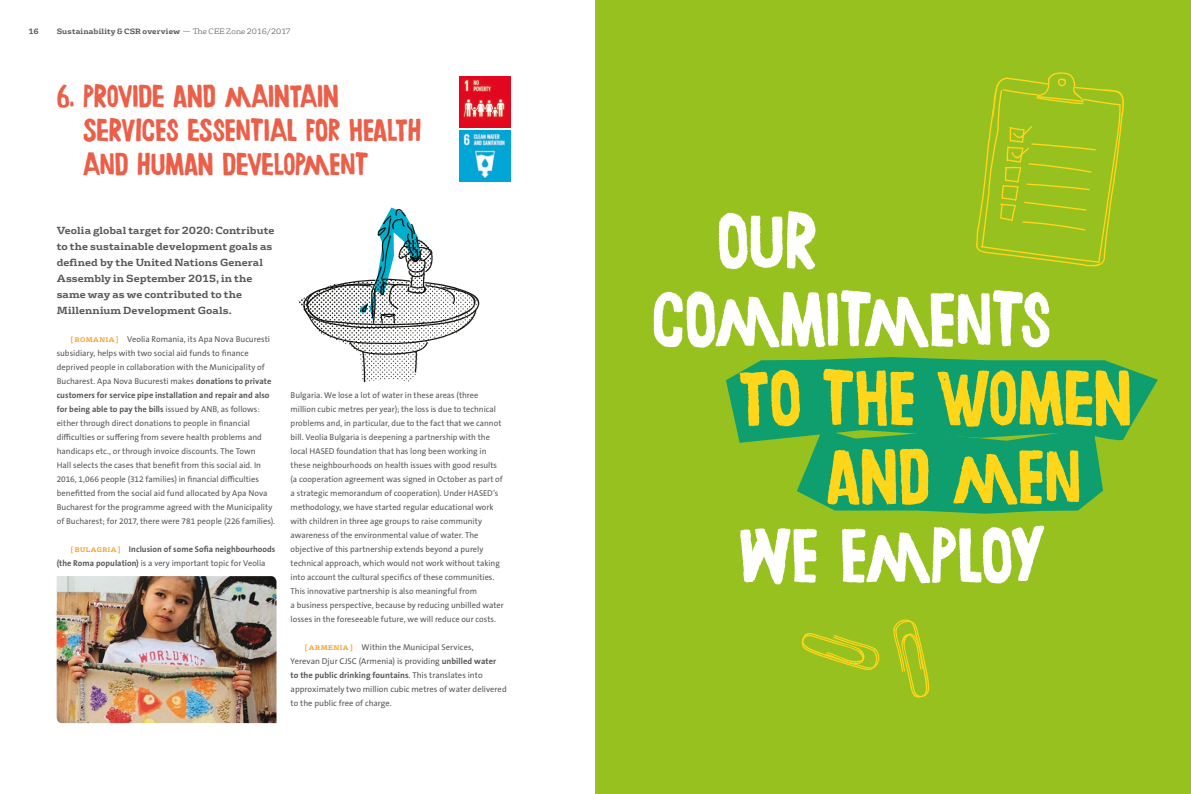
<style>
.page{position:relative;width:1191px;height:794px;background:#fff}
.page>*{position:absolute;margin:0;border:0;box-sizing:border-box;transform-origin:0 0}
.t1{font:78.6px/78.6px "Chronic";color:#fff}
.t2{font:78.6px/78.6px "Chronic";color:#ffd61a;text-align:center}
.t3{font:32px "Chronic";color:#eb5e48}
.t4{font:700 10px/16px "FS Rufus";letter-spacing:.005em;color:#575756}
.t5{font:8.5px/14px "The Sans Veolia W5 Pla";color:#575756}
.t6{font:8.5px/14px "The Sans Veolia W7 Bld";letter-spacing:.005em;color:#575756}
.t7{font:700 7.5px "FS Rufus";letter-spacing:.02em;color:#575756}
.s1{font-weight:300}
.s2{font-family:"FS Rufus";font-weight:700;font-size:6.5px;color:#f59e25}
.s3{font-family:"The Sans Veolia W7 Bld"}
.s4{font-family:"The Sans Veolia W5 Pla"}
</style>
<div class="page">
<div style="left:595px;top:0;width:596px;height:794px;background:#96c11f"></div>
<img style="left:459px;top:77px;width:51px;height:51px">
<img style="left:459px;top:130px;width:51px;height:51px">
<img style="left:57px;top:576px;width:219px;height:147px">
<svg style="left:726px;top:357px;width:431px;height:157px"></svg>
<svg style="left:301px;top:207px;width:179px;height:175px"></svg>
<svg style="left:976px;top:72px;width:148px;height:195px"></svg>
<svg style="left:801px;top:633px;width:79px;height:38px"></svg>
<svg style="left:893px;top:619px;width:36px;height:79px"></svg>
<p class="t7" style="left:28px;top:25px;width:12px">16</p>
<p class="t7" style="left:57px;top:25px;width:235px">Sustainability &amp; CSR overview <span class="s1">— The CEE Zone 2016/2017</span></p>
<h2 class="t3" style="left:57px;top:77px;width:50px">6. PROVIDE</h2>
<h2 class="t3" style="left:173px;top:77px;width:67px">AND MAINTAIN</h2>
<h2 class="t3" style="left:83px;top:111px;width:13px">SERVICES</h2>
<h2 class="t3" style="left:187px;top:111px;width:14px">ESSENTIAL</h2>
<h2 class="t3" style="left:306px;top:111px;width:56px">FOR HEALT</h2>
<h2 class="t3" style="left:408px;top:111px;width:15px">H</h2>
<h2 class="t3" style="left:83px;top:144px;width:84px">AND HUMAN</h2>
<h2 class="t3" style="left:222px;top:144px;width:15px">DEVELOPMENT</h2>
<p class="t4" style="left:57px;top:222px;width:219px">Veolia global target for 2020: Contribute to the sustainable development goals as defined by the United Nations General Assembly in September 2015, in the same way as we contributed to the Millennium Development Goals.</p>
<p class="t5" style="left:57px;top:332px;width:216px;text-indent:14px"><span class="s2">[ ROMANIA ]</span> Veolia Romania, its Apa Nova Bucuresti subsidiary, helps with two social aid funds to finance deprived people in collaboration with the Municipality of Bucharest. Apa Nova Bucuresti makes <span class="s3">donations to private</span></p>
<p class="t6" style="left:57px;top:388px;width:214px">customers for service pipe installation and repair and also for being able to pay the bills <span class="s4">issued by ANB, as follows:</span></p>
<p class="t5" style="left:57px;top:416px;width:220px">either through direct donations to people in financial difficulties or suffering from severe health problems and handicaps etc., or through invoice discounts. The Town<br>Hall selects the cases that benefit from this social aid. In 2016, 1,066 people (312 families) in financial difficulties benefitted from the social aid fund allocated by Apa Nova Bucharest for the programme agreed with the Municipality of Bucharest; for 2017, there were 781 people (226 families).</p>
<p class="t6" style="left:71px;top:542px;width:206px"><span class="s2">[ BULAGRIA ]</span> Inclusion of some Sofia neighbourhoods</p>
<p class="t5" style="left:57px;top:556px;width:210px"><span class="s3">(the Roma population)</span> is a very important topic for Veolia</p>
<p class="t5" style="left:291px;top:388px;width:215px">Bulgaria. We lose a lot of water in these areas (three million cubic metres per year); the loss is due to technical problems and, in particular, due to the fact that we cannot bill. Veolia Bulgaria is deepening a partnership with the local HASED foundation that has long been working in these neighbourhoods on health issues with good results (a cooperation agreement was signed in October as part of a strategic memorandum of cooperation). Under HASED’s methodology, we have started regular educational work with children in three age groups to raise community awareness of the environmental value of water. The objective of this partnership extends beyond a purely technical approach, which would not work without taking into account the cultural specifics of these communities.<br>This innovative partnership is also meaningful from<br>a business perspective, because by reducing unbilled water losses in the foreseeable future, we will reduce our costs.</p>
<p class="t5" style="left:291px;top:640px;width:207px;text-indent:14px"><span class="s2">[ ARMENIA ]</span> Within the Municipal Services,<br>Yerevan Djur CJSC (Armenia) is providing <span class="s3">unbilled water</span></p>
<p class="t6" style="left:291px;top:668px;width:193px">to the public drinking fountains<span class="s4">. This translates into</span></p>
<p class="t5" style="left:291px;top:682px;width:218px">approximately two million cubic metres of water delivered to the public free of charge.</p>
<h1 class="t1" style="left:652px;top:204px;width:400px;text-indent:65px">OUR<br>COMMITMENTS</h1>
<h1 class="t2" style="left:739px;top:361px;width:394px">TO THE WOMEN<br>AND MEN</h1>
<h1 class="t1" style="left:739px;top:518px;width:307px">WE EMPLOY</h1>
</div>
